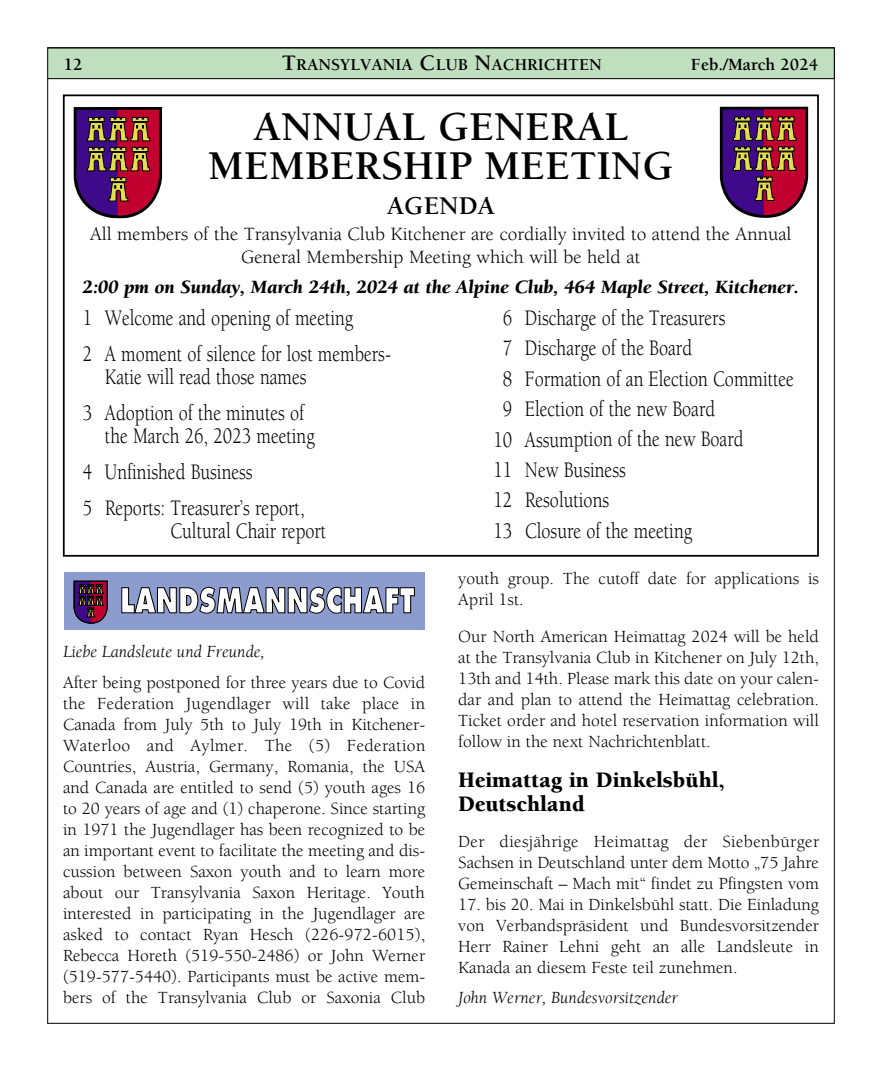
<style>
.page{position:relative;width:882px;height:1071px;background:#fff}
.page>*{position:absolute;margin:0;border:0;box-sizing:border-box;transform-origin:0 0}
.t1{font:700 42px/38.5px "Berkeley Std";color:#000;text-align:center}
.t2{font:800 33.25px "Futura Std";letter-spacing:.015em;color:#fff;scale:.75 1}
.t3{font:700 26.25px "Berkeley Std";color:#000}
.t4{font:22.75px/36.1px "Berkeley Std";color:#000;scale:.8 1}
.t5{font:900 22.75px/24.5px "Berkeley Std";color:#000}
.t6{font:19.25px/22.8px "Berkeley Std";color:#000;text-align:center}
.t7{font:italic 900 19.25px "Berkeley Std";color:#000}
.t8{font:17.5px/21px "Berkeley Std";color:#000;text-align:justify}
.t9{font:italic 17.5px "Berkeley Std";color:#000}
.t10{font:700 17.5px "Berkeley Std";color:#000}
.t11{font:700 17.15px "Berkeley Std";color:#000}
.s1{font-size:22.75px}
</style>
<div class="page">
<div style="left:48px;top:48px;width:786px;height:31px;background:#bfdfbf"></div>
<div style="left:47px;top:48px;width:788px;height:31px;border:1px solid #000"></div>
<div style="left:63px;top:94px;width:756px;height:463px;border:2px solid #000"></div>
<svg style="left:73px;top:107px;width:89px;height:111px;background:#7d3754"></svg>
<svg style="left:720px;top:106px;width:88px;height:112px;background:#7d3653"></svg>
<div style="left:65px;top:572px;width:360px;height:57px;background:#8c9cce"></div>
<svg style="left:73px;top:580px;width:35px;height:44px;background:#551e44"></svg>
<svg style="left:121px;top:587px;width:294px;height:27px"></svg>
<p class="t10" style="left:64px;top:57px;width:20px">12</p>
<p class="t11" style="left:282px;top:58px;width:321px"><span class="s1">T</span>RANSYLVANIA <span class="s1">C</span>LUB <span class="s1">N</span>ACHRICHTEN</p>
<p class="t10" style="left:691px;top:57px;width:129px">Feb./March 2024</p>
<h1 class="t1" style="left:208px;top:112px;width:467px">ANNUAL GENERAL<br>MEMBERSHIP MEETING</h1>
<h3 class="t3" style="left:387px;top:195px;width:110px">AGENDA</h3>
<p class="t6" style="left:90px;top:225px;width:703px">All members of the Transylvania Club Kitchener are cordially invited to attend the Annual<br>General Membership Meeting which will be held at</p>
<p class="t7" style="left:83px;top:279px;width:718px">2:00 pm on Sunday, March 24th, 2024 at the Alpine Club, 464 Maple Street, Kitchener.</p>
<h3 class="t4" style="left:83px;top:302px;width:387px">1 Welcome and opening of meeting<br>2 A moment of silence for lost members-</h3>
<h3 class="t4" style="left:83px;top:361px;width:281px;text-align:right">Katie will read those names<br>3 Adoption of the minutes of</h3>
<h3 class="t4" style="left:83px;top:420px;width:291px;text-indent:22px">the March 26, 2023 meeting<br>4 Unfinished Business<br>5 Reports: Treasurer’s report,</h3>
<h3 class="t4" style="left:170px;top:515px;width:196px">Cultural Chair report</h3>
<h2 class="t2" style="left:120px;top:586px;width:394px">LANDSMANNSCHAFT</h2>
<p class="t9" style="left:63px;top:645px;width:203px">Liebe Landsleute und Freunde,</p>
<p class="t8" style="left:63px;top:673px;width:364px">After being postponed for three years due to Covid the Federation Jugendlager will take place in Canada from July 5th to July 19th in Kitchener-Waterloo and Aylmer. The (5) Federation Countries, Austria, Germany, Romania, the USA and Canada are entitled to send (5) youth ages 16 to 20 years of age and (1) chaperone. Since starting in 1971 the Jugendlager has been recognized to be an important event to facilitate the meeting and dis&shy;cussion between Saxon youth and to learn more about our Transylvania Saxon Heritage. Youth interested in participating in the Jugendlager are asked to contact Ryan Hesch (226-972-6015), Rebecca Horeth (519-550-2486) or John Werner (519-577-5440). Participants must be active mem&shy;bers of the Transylvania Club or Saxonia Club</p>
<h3 class="t4" style="left:503px;top:302px;width:280px">6 Discharge of the Treasurers</h3>
<h3 class="t4" style="left:503px;top:332px;width:238px">7 Discharge of the Board</h3>
<h3 class="t4" style="left:503px;top:362px;width:365px">8 Formation of an Election Committee</h3>
<h3 class="t4" style="left:503px;top:393px;width:267px">9 Election of the new Board</h3>
<h3 class="t4" style="left:493px;top:423px;width:314px">10 Assumption of the new Board</h3>
<h3 class="t4" style="left:493px;top:454px;width:167px">11 New Business</h3>
<h3 class="t4" style="left:493px;top:484px;width:146px">12 Resolutions</h3>
<h3 class="t4" style="left:494px;top:514px;width:250px">13 Closure of the meeting</h3>
<p class="t8" style="left:458px;top:570px;width:362px">youth group. The cutoff date for applications is<br>April 1st.</p>
<p class="t8" style="left:458px;top:627px;width:362px">Our North American Heimattag 2024 will be held at the Transylvania Club in Kitchener on July 12th, 13th and 14th. Please mark this date on your calen&shy;dar and plan to attend the Heimattag celebration.<br>Ticket order and hotel reservation information will follow in the next Nachrichtenblatt.</p>
<h3 class="t5" style="left:458px;top:769px;width:268px">Heimattag in Dinkelsbühl,<br>Deutschland</h3>
<p class="t8" style="left:458px;top:833px;width:362px">Der diesjährige Heimattag der Siebenbürger Sachsen in Deutschland unter dem Motto „75 Jahre Gemeinschaft – Mach mit“ findet zu Pfingsten vom</p>
<p class="t8" style="left:458px;top:896px;width:362px">17. bis 20. Mai in Dinkelsbühl statt. Die Einladung von Verbandspräsident und Bundesvorsitzender Herr Rainer Lehni geht an alle Landsleute in Kanada an diesem Feste teil zunehmen.</p>
<p class="t9" style="left:458px;top:990px;width:221px">John Werner, Bundesvorsitzender</p>
</div>
